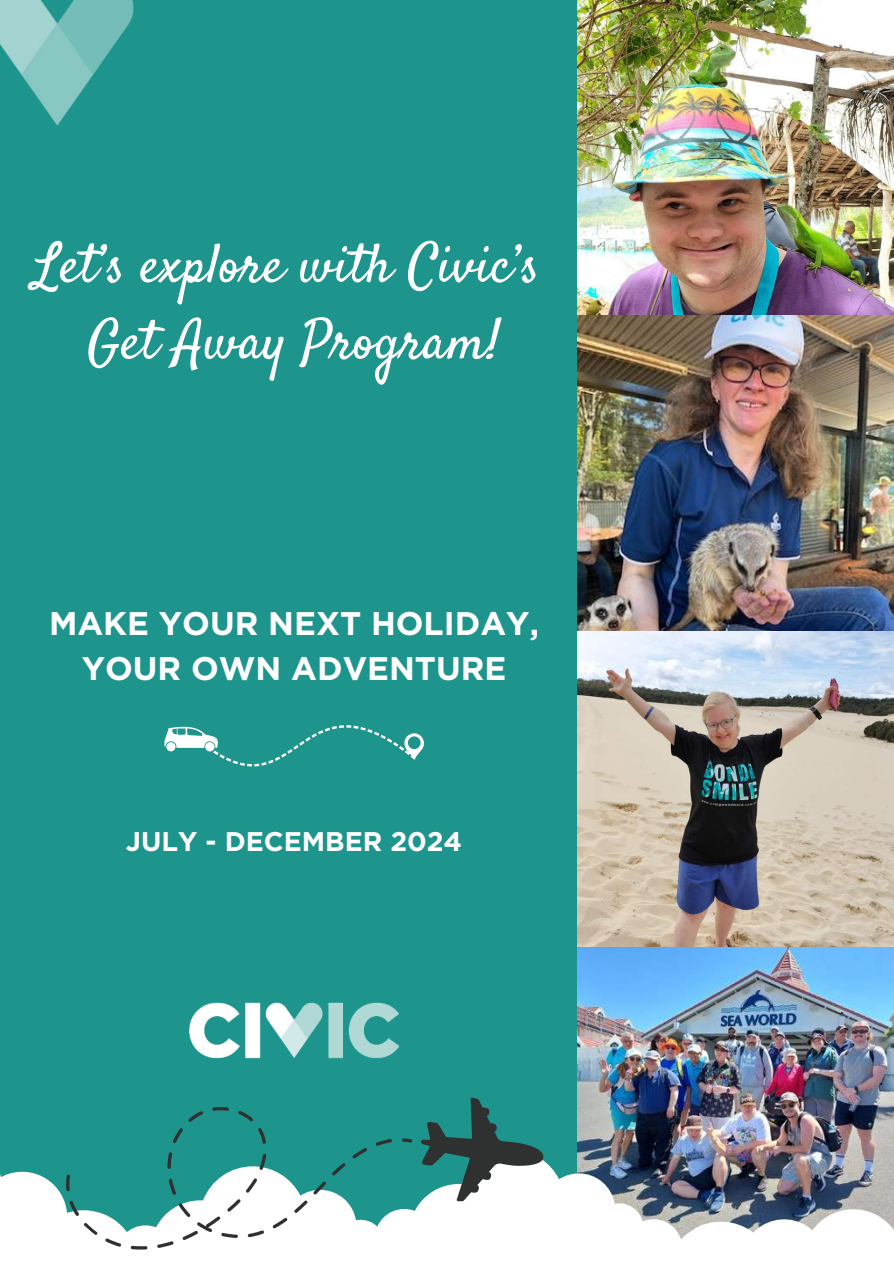
<style>
.page{position:relative;width:894px;height:1264px;background:#fff}
.page>*{position:absolute;margin:0;border:0;box-sizing:border-box;transform-origin:0 0}
.t1{font:55.05px/76.5px "Satisfy";color:#fff;text-align:center}
.t2{font:700 32.7px/45px "Gotham";color:#fff;text-align:center}
.t3{font:700 27px "Gotham";color:#fff}
</style>
<div class="page">
<div style="left:0;top:0;width:893px;height:1263px;background:#1d948c"></div>
<img style="left:577px;top:0;width:316px;height:1097px">
<svg style="left:164px;top:725px;width:260px;height:41px"></svg>
<img style="left:0;top:0;width:134px;height:126px">
<img style="left:189px;top:1002px;width:211px;height:57px">
<img style="left:0;top:1097px;width:893px;height:166px">
<svg style="left:66px;top:1106px;width:346px;height:143px"></svg>
<p class="t1" style="left:33px;top:231px;width:508px">Let’s explore with Civic’s<br>Get Away Program!</p>
<p class="t2" style="left:49px;top:600px;width:491px">MAKE YOUR NEXT HOLIDAY,<br>YOUR OWN ADVENTURE</p>
<p class="t3" style="left:126px;top:826px;width:338px">JULY - DECEMBER 2024</p>
</div>
